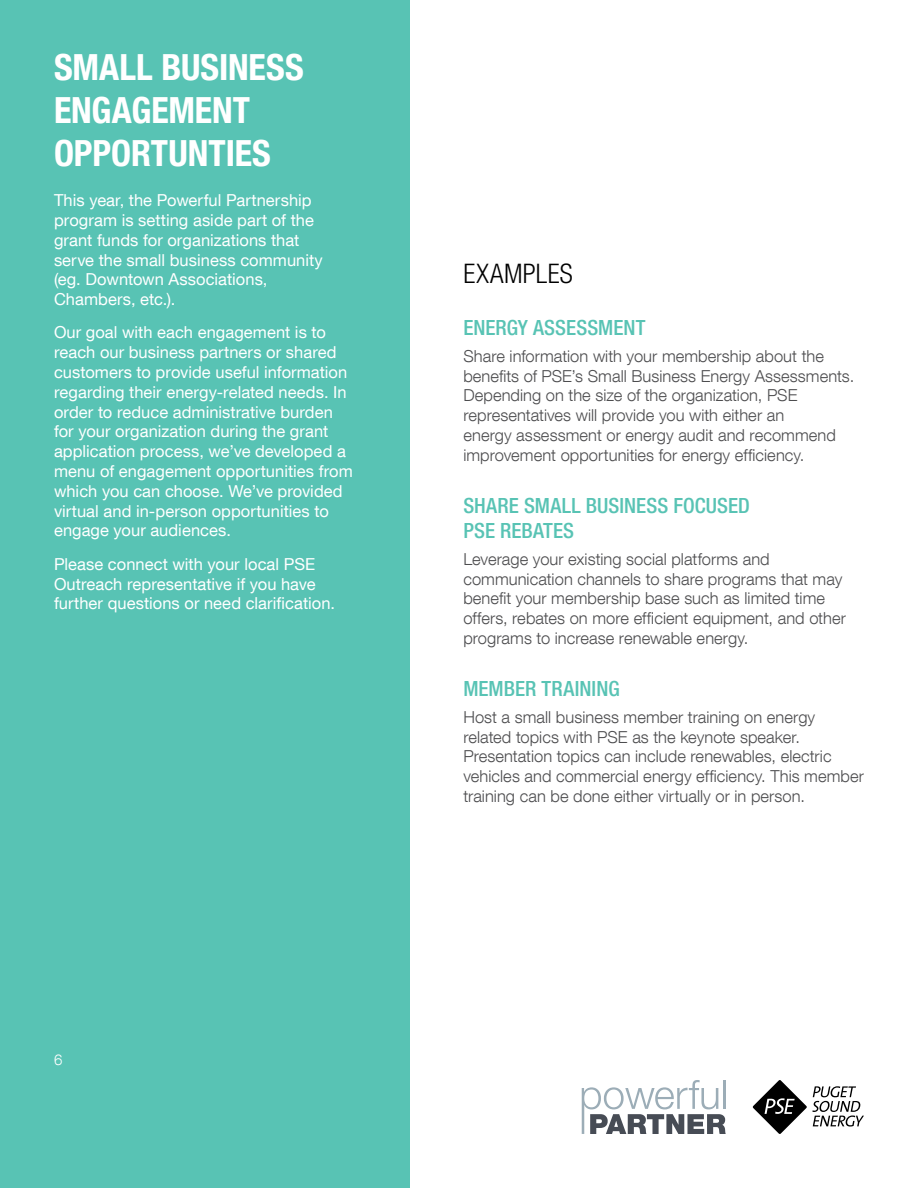
<style>
.page{position:relative;width:918px;height:1188px;background:#fff}
.page>*{position:absolute;margin:0;border:0;box-sizing:border-box;transform-origin:0 0}
.t1{font:700 condensed 36px/43.2px "Helvetica Neue LT Com";letter-spacing:-.005em;color:#fff}
.t2{font:300 condensed 27px "Helvetica Neue LT Com";letter-spacing:.015em;color:#000}
.t3{font:500 condensed 21px/25.2px "Helvetica Neue LT Com";color:#58c3b4}
.t4{font:300 16.5px/19.8px "Helvetica Neue LT Com";letter-spacing:.005em;color:#4d4d4f}
.t5{font:16.5px/19.8px "Helvetica Neue LT Com";letter-spacing:.005em;color:#fff}
.t6{font:300 15px "Helvetica Neue LT Com";color:#fff}
</style>
<div class="page">
<svg style="left:582px;top:1080px;width:144px;height:54px"></svg>
<svg style="left:753px;top:1080px;width:111px;height:54px"></svg>
<div style="left:0;top:0;width:409px;height:1188px;background:#58c3b4"></div>
<h1 class="t1" style="left:54px;top:45px;width:251px">SMALL BUSINESS<br>ENGAGEMENT<br>OPPORTUNTIES</h1>
<p class="t5" style="left:54px;top:190px;width:270px">This year, the Powerful Partnership program is setting aside part of the grant funds for organizations that serve the small business community (eg. Downtown Associations,<br>Chambers, etc.).</p>
<p class="t5" style="left:54px;top:322px;width:300px">Our goal with each engagement is to reach our business partners or shared customers to provide useful information regarding their energy-related needs. In order to reduce administrative burden for your organization during the grant application process, we’ve developed a menu of engagement opportunities from which you can choose. We’ve provided virtual and in-person opportunities to engage your audiences.</p>
<p class="t5" style="left:54px;top:554px;width:283px">Please connect with your local PSE<br>Outreach representative if you have further questions or need clarification.</p>
<p class="t6" style="left:54px;top:1051px;width:10px">6</p>
<h2 class="t2" style="left:463px;top:258px;width:111px">EXAMPLES</h2>
<p class="t3" style="left:463px;top:315px;width:184px">ENERGY ASSESSMENT</p>
<p class="t4" style="left:463px;top:346px;width:392px">Share information with your membership about the benefits of PSE’s Small Business Energy Assessments.<br>Depending on the size of the organization, PSE representatives will provide you with either an<br>energy assessment or energy audit and recommend improvement opportunities for energy efficiency.</p>
<p class="t3" style="left:463px;top:493px;width:288px">SHARE SMALL BUSINESS FOCUSED<br>PSE REBATES</p>
<p class="t4" style="left:463px;top:549px;width:384px">Leverage your existing social platforms and communication channels to share programs that may benefit your membership base such as limited time offers, rebates on more efficient equipment, and other programs to increase renewable energy.</p>
<p class="t3" style="left:463px;top:676px;width:158px">MEMBER TRAINING</p>
<p class="t4" style="left:463px;top:707px;width:402px">Host a small business member training on energy related topics with PSE as the keynote speaker.<br>Presentation topics can include renewables, electric vehicles and commercial energy efficiency. This member training can be done either virtually or in person.</p>
</div>
